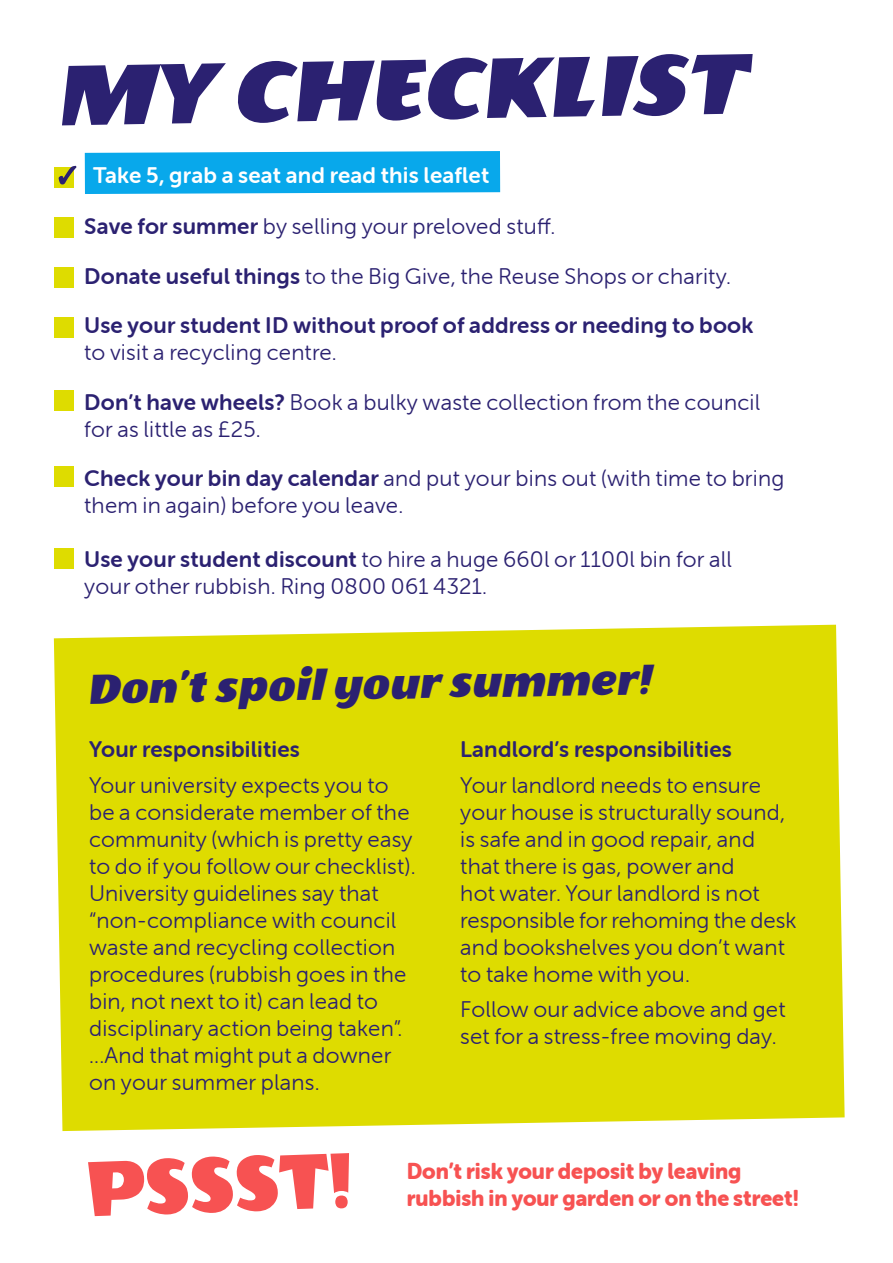
<style>
.page{position:relative;width:893px;height:1263px;background:#fff}
.page>*{position:absolute;margin:0;border:0;box-sizing:border-box;transform-origin:0 0}
.t1{font:italic 48px "Wendy One";color:#2b2171}
.t2{font:22.5px/27px "Museo Sans Rounded 300";letter-spacing:.01em;color:#2b2171}
.t3{font:22.5px "Museo Sans Rounded 700";letter-spacing:.01em;color:#2b2171}
.t4{font:22.5px/27px "Museo Sans Rounded 900";color:#f75252;scale:.96 1}
.t5{font:22.5px "Museo Sans Rounded 700";letter-spacing:.01em;color:#fff}
.s1{font-family:"Museo Sans Rounded 700"}
</style>
<div class="page">
<div style="left:85px;top:151px;width:415px;height:43px;background:#08a8eb"></div>
<svg style="left:62px;top:54px;width:691px;height:71px"></svg>
<div style="left:54px;top:625px;width:791px;height:506px;background:#dedc00"></div>
<svg style="left:88px;top:1153px;width:261px;height:63px"></svg>
<div style="left:54px;top:167px;width:20px;height:21px;background:#dedc00"></div>
<div style="left:54px;top:217px;width:20px;height:21px;background:#dedc00"></div>
<div style="left:54px;top:267px;width:20px;height:21px;background:#dedc00"></div>
<div style="left:54px;top:317px;width:20px;height:21px;background:#dedc00"></div>
<div style="left:54px;top:390px;width:20px;height:21px;background:#dedc00"></div>
<div style="left:54px;top:466px;width:20px;height:21px;background:#dedc00"></div>
<div style="left:54px;top:548px;width:20px;height:21px;background:#dedc00"></div>
<svg style="left:58px;top:165px;width:19px;height:20px"></svg>
<p class="t5" style="left:93px;top:163px;width:398px">Take 5, grab a seat and read this leaflet</p>
<p class="t2" style="left:84px;top:213px;width:473px"><span class="s1">Save for summer</span> by selling your preloved stuff.</p>
<p class="t2" style="left:84px;top:262px;width:648px"><span class="s1">Donate useful things</span> to the Big Give, the Reuse Shops or charity.</p>
<p class="t3" style="left:84px;top:313px;width:671px">Use your student ID without proof of address or needing to book</p>
<p class="t2" style="left:84px;top:339px;width:254px">to visit a recycling centre.</p>
<p class="t2" style="left:84px;top:388px;width:678px"><span class="s1">Don’t have wheels?</span> Book a bulky waste collection from the council for as little as £25.</p>
<p class="t2" style="left:84px;top:465px;width:702px"><span class="s1">Check your bin day calendar</span> and put your bins out (with time to bring them in again) before you leave.</p>
<p class="t2" style="left:84px;top:546px;width:649px"><span class="s1">Use your student discount</span> to hire a huge 660l or 1100l bin for all your other rubbish. Ring 0800 061 4321.</p>
<h1 class="t1" style="left:86px;top:664px;width:565px;rotate:-1deg">Don’t spoil your summer!</h1>
<p class="t3" style="left:89px;top:737px;width:212px">Your responsibilities</p>
<p class="t2" style="left:89px;top:772px;width:328px">Your university expects you to be a considerate member of the community (which is pretty easy to do if you follow our checklist).<br>University guidelines say that “non-compliance with council waste and recycling collection procedures (rubbish goes in the bin, not next to it) can lead to disciplinary action being taken”. ...And that might put a downer on your summer plans.</p>
<p class="t3" style="left:460px;top:737px;width:273px">Landlord’s responsibilities</p>
<p class="t2" style="left:460px;top:772px;width:338px">Your landlord needs to ensure your house is structurally sound, is safe and in good repair, and that there is gas, power and<br>hot water. Your landlord is not responsible for rehoming the desk and bookshelves you don’t want to take home with you.</p>
<p class="t2" style="left:460px;top:996px;width:327px">Follow our advice above and get set for a stress-free moving day.</p>
<p class="t4" style="left:407px;top:1158px;width:410px">Don’t risk your deposit by leaving rubbish in your garden or on the street!</p>
</div>
